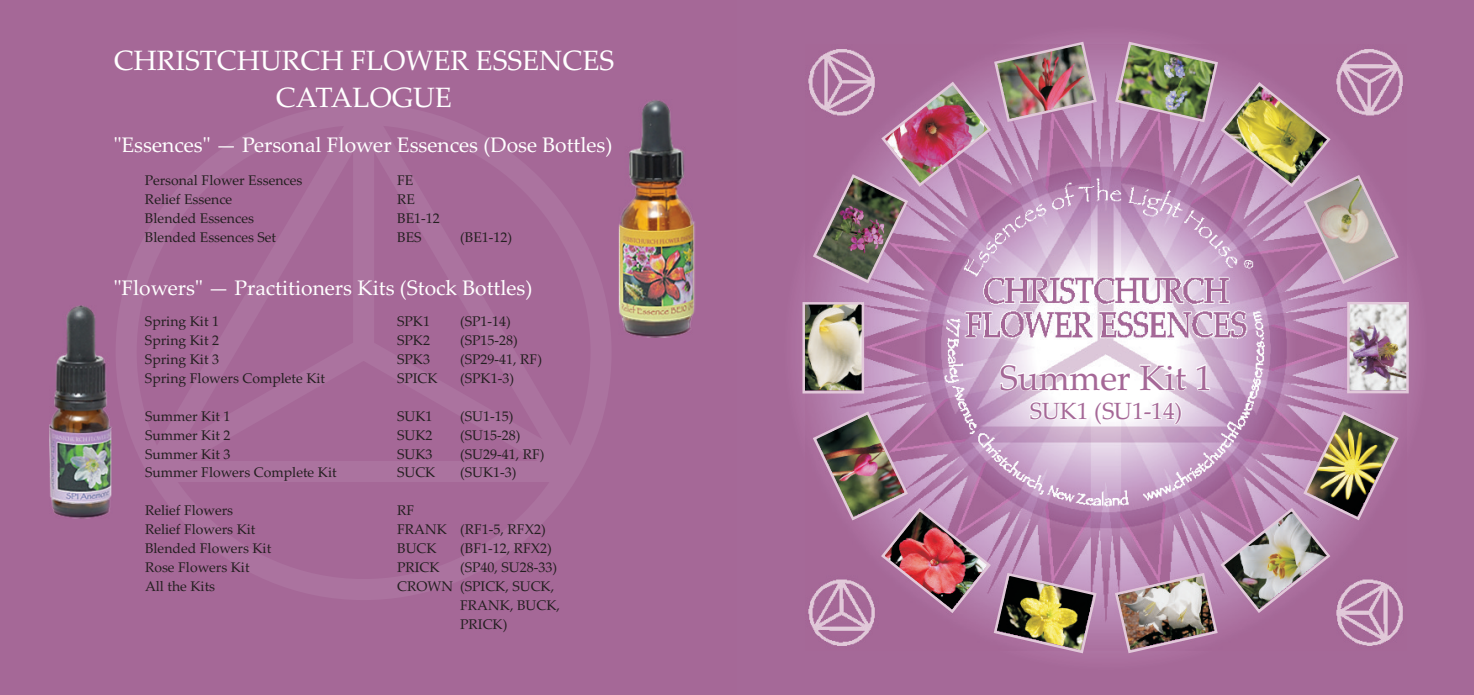
<style>
.page{position:relative;width:1474px;height:695px;background:#fff}
.page>*{position:absolute;margin:0;border:0;box-sizing:border-box;transform-origin:0 0}
.t1{font:35.18px "Palatino Linotype";letter-spacing:-.005em;color:#a56897}
.t2{font:28px/37.8px "Palatino Linotype";color:#fff;text-align:center}
.t3{font:23.45px "Palatino Linotype";letter-spacing:-.01em;color:#a56897}
.t4{font:21px "Palatino Linotype";color:#fff}
.t5{font:14px/18.9px "Palatino Linotype";color:#231f20}
</style>
<div class="page">
<div style="left:737px;top:0;width:736px;height:694px;background:#a56998"></div>
<div style="left:0;top:0;width:737px;height:694px;background:#a56897"></div>
<svg style="left:116px;top:104px;width:495px;height:496px"></svg>
<img style="left:619px;top:100px;width:76px;height:237px">
<img style="left:50px;top:306px;width:62px;height:212px">
<img style="left:805px;top:44px;width:601px;height:606px">
<div style="left:802px;top:302px;width:62px;height:91px;border:2px solid #e2c9da"></div>
<img style="left:808px;top:409px;width:290px;height:245px">
<img style="left:1113px;top:409px;width:288px;height:245px">
<div style="left:1346px;top:302px;width:62px;height:91px;border:2px solid #e2c9da"></div>
<svg style="left:1113px;top:40px;width:289px;height:245px;background:#b18ca2"></svg>
<img style="left:808px;top:40px;width:290px;height:245px">
<h2 class="t2" style="left:114px;top:44px;width:502px">CHRISTCHURCH FLOWER ESSENCES<br>CATALOGUE</h2>
<h3 class="t4" style="left:114px;top:136px;width:500px">"Essences" — Personal Flower Essences (Dose Bottles)</h3>
<p class="t5" style="left:145px;top:173px;width:159px">Personal Flower Essences</p>
<p class="t5" style="left:397px;top:173px;width:18px">FE</p>
<p class="t5" style="left:145px;top:191px;width:89px">Relief Essence</p>
<p class="t5" style="left:397px;top:191px;width:19px">RE</p>
<p class="t5" style="left:145px;top:210px;width:110px">Blended Essences</p>
<p class="t5" style="left:397px;top:210px;width:44px">BE1-12</p>
<p class="t5" style="left:145px;top:229px;width:133px">Blended Essences Set</p>
<p class="t5" style="left:397px;top:229px;width:26px">BES</p>
<p class="t5" style="left:460px;top:229px;width:54px">(BE1-12)</p>
<h3 class="t4" style="left:114px;top:280px;width:420px">"Flowers" — Practitioners Kits (Stock Bottles)</h3>
<p class="t5" style="left:145px;top:313px;width:76px">Spring Kit 1</p>
<p class="t5" style="left:397px;top:313px;width:34px">SPK1</p>
<p class="t5" style="left:460px;top:313px;width:52px">(SP1-14)</p>
<p class="t5" style="left:145px;top:332px;width:76px">Spring Kit 2</p>
<p class="t5" style="left:397px;top:332px;width:34px">SPK2</p>
<p class="t5" style="left:460px;top:332px;width:59px">(SP15-28)</p>
<p class="t5" style="left:145px;top:351px;width:76px">Spring Kit 3</p>
<p class="t5" style="left:397px;top:351px;width:34px">SPK3</p>
<p class="t5" style="left:460px;top:351px;width:83px">(SP29-41, RF)</p>
<p class="t5" style="left:145px;top:370px;width:182px">Spring Flowers Complete Kit</p>
<p class="t5" style="left:397px;top:370px;width:42px">SPICK</p>
<p class="t5" style="left:460px;top:370px;width:55px">(SPK1-3)</p>
<p class="t5" style="left:145px;top:408px;width:87px">Summer Kit 1</p>
<p class="t5" style="left:397px;top:408px;width:37px">SUK1</p>
<p class="t5" style="left:460px;top:408px;width:55px">(SU1-15)</p>
<p class="t5" style="left:145px;top:427px;width:87px">Summer Kit 2</p>
<p class="t5" style="left:397px;top:427px;width:37px">SUK2</p>
<p class="t5" style="left:460px;top:427px;width:62px">(SU15-28)</p>
<p class="t5" style="left:145px;top:446px;width:87px">Summer Kit 3</p>
<p class="t5" style="left:397px;top:446px;width:37px">SUK3</p>
<p class="t5" style="left:460px;top:446px;width:86px">(SU29-41, RF)</p>
<p class="t5" style="left:145px;top:464px;width:193px">Summer Flowers Complete Kit</p>
<p class="t5" style="left:397px;top:464px;width:40px">SUCK</p>
<p class="t5" style="left:460px;top:464px;width:58px">(SUK1-3)</p>
<p class="t5" style="left:145px;top:502px;width:90px">Relief Flowers</p>
<p class="t5" style="left:397px;top:502px;width:19px">RF</p>
<p class="t5" style="left:145px;top:521px;width:112px">Relief Flowers Kit</p>
<p class="t5" style="left:397px;top:521px;width:150px">FRANK (RF1-5, RFX2)</p>
<p class="t5" style="left:145px;top:540px;width:128px">Blended Flowers Kit</p>
<p class="t5" style="left:397px;top:540px;width:41px">BUCK</p>
<p class="t5" style="left:460px;top:540px;width:93px">(BF1-12, RFX2)</p>
<p class="t5" style="left:145px;top:559px;width:106px">Rose Flowers Kit</p>
<p class="t5" style="left:397px;top:559px;width:44px">PRICK</p>
<p class="t5" style="left:460px;top:559px;width:99px">(SP40, SU28-33)</p>
<p class="t5" style="left:145px;top:578px;width:72px">All the Kits</p>
<p class="t5" style="left:460px;top:578px;width:101px;text-indent:-63px">CROWN (SPICK, SUCK,<br>FRANK, BUCK,<br>PRICK)</p>
<h1 class="t1" style="left:999px;top:363px;width:214px">Summer Kit 1</h1>
<h3 class="t3" style="left:1029px;top:401px;width:154px">SUK1 (SU1-14)</h3>
</div>
